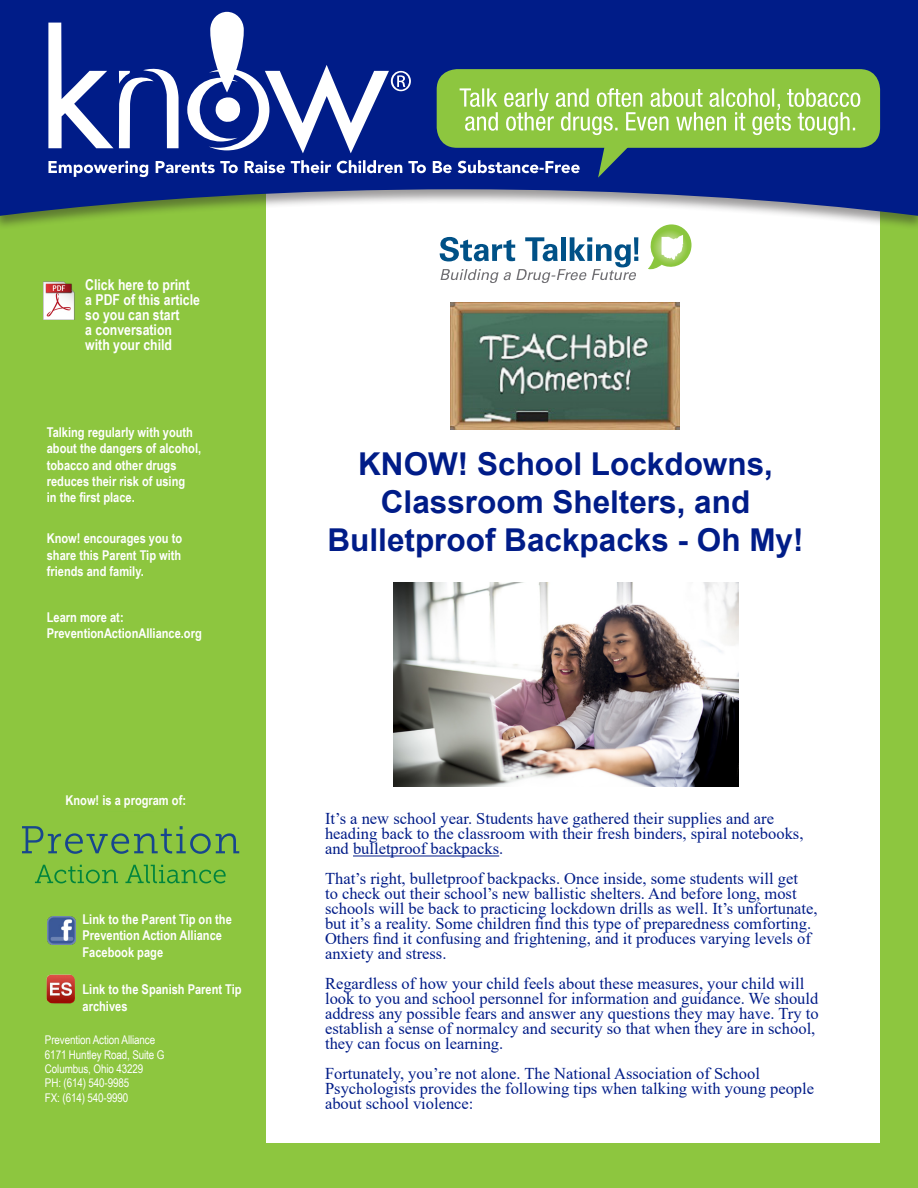
<style>
.page{position:relative;width:918px;height:1188px;background:#fff}
.page>*{position:absolute;margin:0;border:0;box-sizing:border-box;transform-origin:0 0}
.t1{font:700 31.5px/37.8px "Arial";color:#001c88;text-align:center}
.t2{font:16.5px/15px "Times New Roman";color:#001c88}
.t3{font:700 15px/15px "Arial Narrow";color:#fff}
.t4{font:700 13.5px/16.2px "Arial Narrow";color:#fff}
.t5{font:12px "Arial Narrow";letter-spacing:-.01em;color:#fff}
</style>
<div class="page">
<div style="left:258px;top:116px;width:660px;height:1072px;background:#8dc63f"></div>
<div style="left:266px;top:153px;width:614px;height:990px;background:#fff"></div>
<div style="left:0;top:116px;width:262px;height:1072px;background:#8dc63f"></div>
<div style="left:0;top:0;width:918px;height:230px;background:#231f20;opacity:.45"></div>
<svg style="left:0;top:0;width:918px;height:216px;background:#354c95"></svg>
<div style="left:437px;top:69px;width:443px;height:79px;background:#8dc63f;border-radius:20px"></div>
<svg style="left:48px;top:12px;width:812px;height:166px"></svg>
<hr style="left:353px;top:856px;width:146px;height:1px;background:#001c88">
<svg style="left:22px;top:826px;width:217px;height:28px"></svg>
<svg style="left:35px;top:865px;width:83px;height:18px"></svg>
<svg style="left:125px;top:865px;width:101px;height:18px"></svg>
<img style="left:44px;top:281px;width:31px;height:39px">
<img style="left:46px;top:975px;width:29px;height:29px">
<img style="left:450px;top:302px;width:230px;height:127px">
<img style="left:48px;top:916px;width:28px;height:28px">
<svg style="left:440px;top:237px;width:198px;height:46px"></svg>
<svg style="left:648px;top:224px;width:44px;height:46px"></svg>
<img style="left:394px;top:582px;width:344px;height:204px">
<p class="t3" style="left:85px;top:277px;width:116px">Click here to print a PDF of this article so you can start<br>a conversation with your child</p>
<p class="t4" style="left:47px;top:424px;width:156px">Talking regularly with youth about the dangers of alcohol, tobacco and other drugs reduces their risk of using<br>in the first place.</p>
<p class="t4" style="left:47px;top:530px;width:137px;text-align:justify">Know! encourages you to share this Parent Tip with friends and family.</p>
<p class="t4" style="left:47px;top:608px;width:157px">Learn more at:<br>PreventionActionAlliance.org</p>
<p class="t4" style="left:65px;top:791px;width:122px">Know! is a program of:</p>
<p class="t4" style="left:83px;top:911px;width:151px">Link to the Parent Tip on the<br>Prevention Action Alliance<br>Facebook page</p>
<p class="t4" style="left:83px;top:981px;width:161px">Link to the Spanish Parent Tip archives</p>
<p class="t5" style="left:45px;top:1031px;width:112px">Prevention Action Alliance</p>
<p class="t5" style="left:45px;top:1046px;width:121px">6171 Huntley Road, Suite G</p>
<p class="t5" style="left:45px;top:1060px;width:100px">Columbus, Ohio 43229</p>
<p class="t5" style="left:45px;top:1074px;width:86px">PH: (614) 540-9985</p>
<p class="t5" style="left:45px;top:1089px;width:85px">FX: (614) 540-9990</p>
<p class="t1" style="left:328px;top:446px;width:478px">KNOW! School Lockdowns,<br>Classroom Shelters, and<br>Bulletproof Backpacks - Oh My!</p>
<p class="t2" style="left:325px;top:811px;width:480px">It’s a new school year. Students have gathered their supplies and are heading back to the classroom with their fresh binders, spiral notebooks, and bulletproof backpacks.</p>
<p class="t2" style="left:325px;top:871px;width:494px">That’s right, bulletproof backpacks. Once inside, some students will get<br>to check out their school’s new ballistic shelters. And before long, most schools will be back to practicing lockdown drills as well. It’s unfortunate, but it’s a reality. Some children find this type of preparedness comforting.<br>Others find it confusing and frightening, and it produces varying levels of anxiety and stress.</p>
<p class="t2" style="left:325px;top:976px;width:495px">Regardless of how your child feels about these measures, your child will look to you and school personnel for information and guidance. We should address any possible fears and answer any questions they may have. Try to establish a sense of normalcy and security so that when they are in school, they can focus on learning.</p>
<p class="t2" style="left:325px;top:1066px;width:491px">Fortunately, you’re not alone. The National Association of School<br>Psychologists provides the following tips when talking with young people about school violence:</p>
</div>
